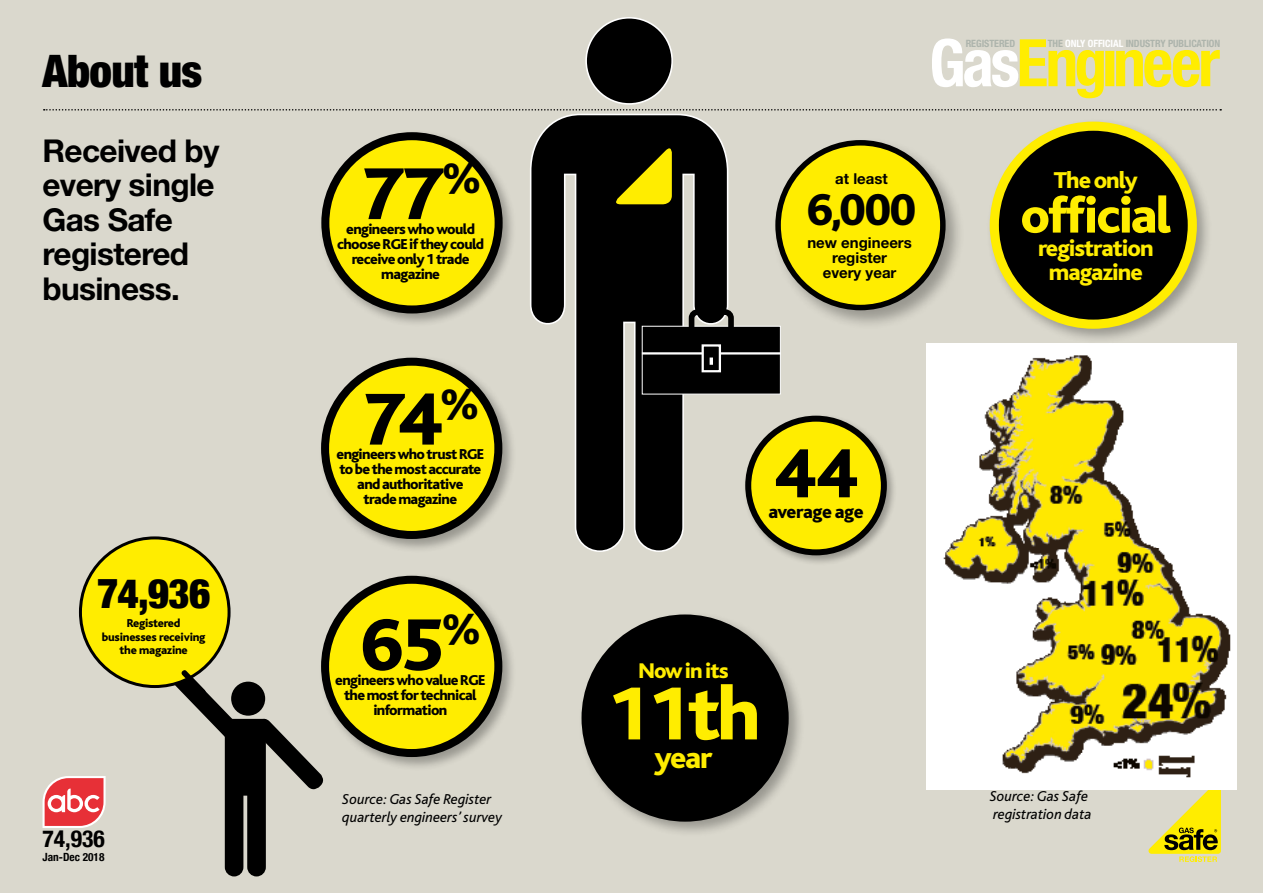
<style>
.page{position:relative;width:1263px;height:893px;background:#dad8cd}
.page>*{position:absolute;margin:0;border:0;box-sizing:border-box;transform-origin:0 0}
.t1{font:800 78px "Bliss";color:#ffed00}
.t2{font:800 76.65px "Bliss";color:#000}
.t3{font:800 72px "Bliss";color:#000}
.t4{font:800 52.5px "Bliss";letter-spacing:-.04em;color:#ffed00}
.t5{font:800 46.8px "Bliss";color:#000}
.t6{font:900 condensed 45px "Helvetica Neue";letter-spacing:-.015em;color:#000}
.t7{font:900 condensed 41.1px "Helvetica Neue";color:#000}
.t8{font:700 31.5px/34.5px "Helvetica Neue";letter-spacing:-.02em;color:#000}
.t9{font:800 31.5px "Bliss";color:#ffed00}
.t10{font:800 24px/23.5px "Bliss";letter-spacing:-.04em;color:#ffed00;text-align:center}
.t11{font:700 condensed 23.55px "Helvetica Neue";color:#000}
.t12{font:800 22.2px "Bliss";letter-spacing:-.04em;color:#ffed00}
.t13{font:800 19.2px "Bliss";letter-spacing:-.03em;color:#000}
.t14{font:800 15px/15px "Bliss";letter-spacing:-.04em;color:#000;text-align:center}
.t15{font:italic 15px/18px "Bliss";color:#000}
.t16{font:700 15px/15.1px "Helvetica Neue";color:#000;text-align:center}
.t17{font:800 12px/13.5px "Bliss";letter-spacing:-.02em;color:#000;text-align:center}
.t18{font:700 condensed 11.25px "Helvetica Neue";color:#000}
.t19{font:700 condensed 10.05px "Helvetica Neue";letter-spacing:-.005em;color:#adb4ac}
.s1{color:#fff}
</style>
<div class="page">
<svg style="left:44px;top:109px;width:1177px;height:2px"></svg>
<div style="left:80px;top:538px;width:149px;height:148px;background:#ffed00;border-radius:50%"></div>
<div style="left:79px;top:536px;width:152px;height:152px;border:3px solid #000;border-radius:50%"></div>
<svg style="left:170px;top:668px;width:154px;height:208px"></svg>
<svg style="left:1148px;top:789px;width:73px;height:73px"></svg>
<svg style="left:43px;top:776px;width:63px;height:52px;background:#ec7579"></svg>
<svg style="left:932px;top:38px;width:288px;height:60px"></svg>
<div style="left:743px;top:413px;width:154px;height:153px;background:#000;opacity:.3"></div>
<div style="left:748px;top:419px;width:136px;height:133px;background:#ffed00;border-radius:50%"></div>
<div style="left:745px;top:416px;width:142px;height:139px;border:6px solid #000;border-radius:50%"></div>
<div style="left:318px;top:129px;width:199px;height:199px;background:#000;opacity:.3"></div>
<div style="left:325px;top:136px;width:174px;height:173px;background:#ffed00;border-radius:50%"></div>
<div style="left:321px;top:132px;width:182px;height:181px;border:8px solid #000;border-radius:50%"></div>
<div style="left:318px;top:355px;width:199px;height:198px;background:#000;opacity:.3"></div>
<div style="left:325px;top:362px;width:173px;height:173px;background:#ffed00;border-radius:50%"></div>
<div style="left:321px;top:358px;width:181px;height:181px;border:8px solid #000;border-radius:50%"></div>
<div style="left:318px;top:573px;width:199px;height:198px;background:#000;opacity:.3"></div>
<div style="left:325px;top:580px;width:173px;height:173px;background:#ffed00;border-radius:50%"></div>
<div style="left:321px;top:576px;width:181px;height:181px;border:8px solid #000;border-radius:50%"></div>
<img style="left:926px;top:343px;width:310px;height:446px">
<div style="left:772px;top:137px;width:193px;height:193px;background:#000;opacity:.3"></div>
<div style="left:778px;top:143px;width:165px;height:165px;background:#ffed00;border-radius:50%"></div>
<div style="left:775px;top:140px;width:170px;height:170px;border:6px solid #000;border-radius:50%"></div>
<svg style="left:530px;top:113px;width:199px;height:439px"></svg>
<svg style="left:612px;top:144px;width:60px;height:60px;background:#7b7200"></svg>
<div style="left:586px;top:18px;width:86px;height:86px;background:#000;border-radius:50%"></div>
<div style="left:585px;top:17px;width:88px;height:88px;border:2px solid #fff;border-radius:50%"></div>
<div style="left:642px;top:326px;width:139px;height:68px;background:#000;border:1px solid #fff"></div>
<div style="left:689px;top:309px;width:45px;height:27px;border:6px solid #000;border-radius:6px"></div>
<hr style="left:642px;top:352px;width:139px;height:3px;background:#fff">
<svg style="left:700px;top:344px;width:22px;height:29px"></svg>
<div style="left:986px;top:118px;width:227px;height:227px;background:#000;opacity:.3"></div>
<div style="left:994px;top:126px;width:198px;height:198px;background:#000;border-radius:50%"></div>
<div style="left:990px;top:122px;width:207px;height:207px;border:9px solid #ffed00;border-radius:50%"></div>
<div style="left:578px;top:611px;width:227px;height:227px;background:#000;opacity:.3"></div>
<div style="left:586px;top:619px;width:198px;height:198px;background:#000;border-radius:50%"></div>
<div style="left:581px;top:614px;width:208px;height:208px;border:9px solid #000;border-radius:50%"></div>
<h3 class="t6" style="left:43px;top:44px;width:161px">About us</h3>
<h3 class="t8" style="left:43px;top:133px;width:178px">Received by every single<br>Gas Safe registered business.</h3>
<h3 class="t7" style="left:97px;top:559px;width:115px">74,936</h3>
<p class="t17" style="left:102px;top:617px;width:105px">Registered businesses receiving the magazine</p>
<h3 class="t11" style="left:43px;top:819px;width:64px">74,936</h3>
<p class="t18" style="left:43px;top:848px;width:63px">Jan-Dec 2018</p>
<h2 class="t2" style="left:361px;top:154px;width:124px">77<sup>%</sup></h2>
<p class="t14" style="left:337px;top:222px;width:149px">engineers who would choose RGE if they could receive only 1 trade magazine</p>
<h2 class="t2" style="left:362px;top:380px;width:120px">74<sup>%</sup></h2>
<p class="t14" style="left:337px;top:447px;width:149px">engineers who trust RGE to be the most accurate and authoritative<br>trade magazine</p>
<h2 class="t2" style="left:360px;top:605px;width:124px">65<sup>%</sup></h2>
<p class="t14" style="left:335px;top:673px;width:152px">engineers who value RGE the most for technical information</p>
<p class="t16" style="left:835px;top:171px;width:54px">at least</p>
<h3 class="t5" style="left:807px;top:185px;width:111px">6,000</h3>
<p class="t16" style="left:807px;top:234px;width:106px">new engineers register<br>every year</p>
<p class="t19" style="left:966px;top:37px;width:51px">REGISTERED</p>
<p class="t19" style="left:1048px;top:37px;width:174px">THE <span class="s1">ONLY OFFICIAL</span> INDUSTRY PUBLICATION</p>
<h3 class="t10" style="left:1054px;top:168px;width:85px">The only</h3>
<h3 class="t4" style="left:1020px;top:188px;width:152px">official</h3>
<h3 class="t10" style="left:1038px;top:237px;width:117px">registration magazine</h3>
<h3 class="t3" style="left:775px;top:436px;width:84px">44</h3>
<p class="t13" style="left:768px;top:501px;width:97px">average age</p>
<h3 class="t12" style="left:638px;top:659px;width:92px">Now in its</h3>
<h1 class="t1" style="left:607px;top:673px;width:155px">11th</h1>
<h3 class="t9" style="left:654px;top:741px;width:60px">year</h3>
<p class="t15" style="left:342px;top:790px;width:161px">Source: Gas Safe Register quarterly engineers’ survey</p>
<p class="t15" style="left:990px;top:788px;width:103px">Source: Gas Safe registration data</p>
</div>
